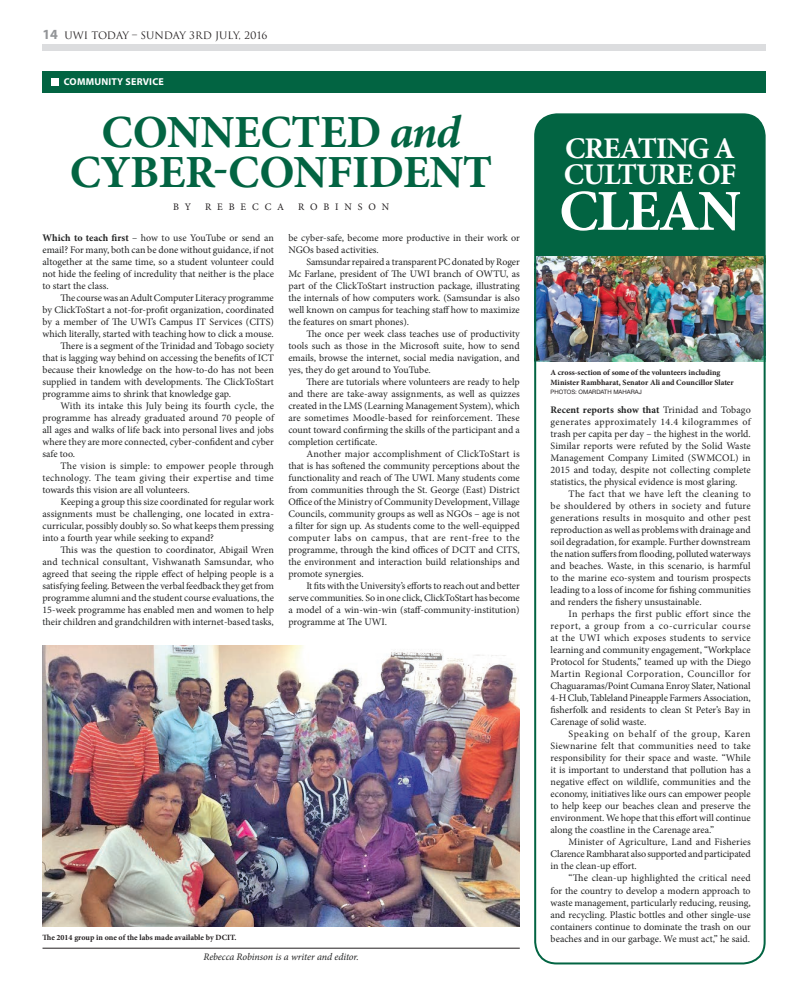
<style>
.page{position:relative;width:794px;height:1007px;background:#fff}
.page>*{position:absolute;margin:0;border:0;box-sizing:border-box;transform-origin:0 0}
.t1{font:700 58px "Minion Pro";letter-spacing:-.03em;color:#fff}
.t2{font:700 46px/40.6px "Minion Pro";letter-spacing:-.01em;color:#026442;text-align:center}
.t3{font:700 30px/26px "Minion Pro";letter-spacing:-.03em;color:#fff}
.t4{font:10px/12px "Minion Pro";color:#222323;text-align:justify}
.t5{font:10px "Minion Pro";letter-spacing:.025em;color:#222323}
.t6{font:italic 10px "Minion Pro";letter-spacing:-.005em;color:#222323}
.t7{font:10px "Trajan";color:#231f20}
.t8{font:10px "Minion Pro";letter-spacing:.59em;color:#231f20}
.t9{font:700 10px "Myriad Pro";letter-spacing:.02em;color:#fff}
.t10{font:700 8px/9.6px "Minion Pro";color:#231f20}
.t11{font:6px "Helvetica Neue";color:#231f20}
.s1{font-family:"Myriad Pro";font-weight:700;font-size:14px;color:#939598}
.s2{font-style:italic}
.s3{font-weight:700}
</style>
<div class="page">
<div style="left:42px;top:44px;width:723px;height:7px;background:#dcdddf"></div>
<img style="left:537px;top:256px;width:225px;height:105px">
<div style="left:535px;top:114px;width:229px;height:142px;background:#026442"></div>
<div style="left:534px;top:113px;width:231px;height:851px;border:2px solid #026442;border-radius:22px"></div>
<div style="left:42px;top:71px;width:723px;height:21px;background:#026442"></div>
<div style="left:52px;top:78px;width:7px;height:8px;background:#fff"></div>
<img style="left:42px;top:645px;width:478px;height:281px">
<hr style="left:42px;top:947px;width:478px;height:1px;background:#231f20">
<p class="t7" style="left:42px;top:29px;width:226px"><span class="s1">14</span> UWI TODAY – SUNDAY 3RD JULY, 2016</p>
<p class="t9" style="left:64px;top:75px;width:102px">COMMUNITY SERVICE</p>
<h2 class="t2" style="left:70px;top:111px;width:424px">CONNECTED <span class="s2">and<br></span>CYBER-CONFIDENT</h2>
<p class="t8" style="left:173px;top:200px;width:20px">B Y</p>
<p class="t8" style="left:205px;top:200px;width:81px">REBECCA</p>
<p class="t8" style="left:298px;top:200px;width:93px">ROBINSON</p>
<p class="t4" style="left:42px;top:231px;width:233px"><span class="s3">Which to teach first</span> – how to use YouTube or send an email? For many, both can be done without guidance, if not altogether at the same time, so a student volunteer could not hide the feeling of incredulity that neither is the place to start the class.</p>
<p class="t4" style="left:60px;top:291px;width:215px">The course was an Adult Computer Literacy programme</p>
<p class="t4" style="left:42px;top:303px;width:233px">by ClickToStart a not-for-profit organization, coordinated</p>
<p class="t4" style="left:42px;top:315px;width:233px">by a member of The UWI’s Campus IT Services (CITS)</p>
<p class="t4" style="left:42px;top:327px;width:233px">which literally, started with teaching how to click a mouse.</p>
<p class="t4" style="left:60px;top:339px;width:215px">There is a segment of the Trinidad and Tobago society</p>
<p class="t4" style="left:42px;top:351px;width:233px">that is lagging way behind on accessing the benefits of ICT</p>
<p class="t4" style="left:42px;top:363px;width:233px">because their knowledge on the how-to-do has not been</p>
<p class="t4" style="left:42px;top:375px;width:233px">supplied in tandem with developments. The ClickToStart</p>
<p class="t4" style="left:42px;top:387px;width:190px">programme aims to shrink that knowledge gap.</p>
<p class="t4" style="left:60px;top:399px;width:215px">With its intake this July being its fourth cycle, the</p>
<p class="t4" style="left:42px;top:411px;width:233px">programme has already graduated around 70 people of</p>
<p class="t4" style="left:42px;top:423px;width:233px">all ages and walks of life back into personal lives and jobs</p>
<p class="t4" style="left:42px;top:435px;width:233px">where they are more connected, cyber-confident and cyber</p>
<p class="t4" style="left:42px;top:447px;width:34px">safe too.</p>
<p class="t5" style="left:60px;top:458px;width:215px">The vision is simple: to empower people through</p>
<p class="t5" style="left:42px;top:470px;width:233px">technology. The team giving their expertise and time</p>
<p class="t4" style="left:42px;top:483px;width:149px">towards this vision are all volunteers.</p>
<p class="t4" style="left:60px;top:495px;width:215px">Keeping a group this size coordinated for regular work</p>
<p class="t4" style="left:42px;top:507px;width:233px">assignments must be challenging, one located in extra-</p>
<p class="t4" style="left:42px;top:519px;width:233px">curricular, possibly doubly so. So what keeps them pressing</p>
<p class="t4" style="left:42px;top:531px;width:173px">into a fourth year while seeking to expand?</p>
<p class="t4" style="left:60px;top:543px;width:215px">This was the question to coordinator, Abigail Wren</p>
<p class="t4" style="left:42px;top:555px;width:233px">and technical consultant, Vishwanath Samsundar, who</p>
<p class="t4" style="left:42px;top:567px;width:233px">agreed that seeing the ripple effect of helping people is a</p>
<p class="t4" style="left:42px;top:579px;width:233px">satisfying feeling. Between the verbal feedback they get from</p>
<p class="t4" style="left:42px;top:591px;width:233px">programme alumni and the student course evaluations, the</p>
<p class="t4" style="left:42px;top:603px;width:233px">15-week programme has enabled men and women to help</p>
<p class="t4" style="left:42px;top:615px;width:233px">their children and grandchildren with internet-based tasks,</p>
<p class="t4" style="left:288px;top:231px;width:233px">be cyber-safe, become more productive in their work or<br>NGOs based activities.</p>
<p class="t4" style="left:288px;top:255px;width:233px;text-indent:18px">Samsundar repaired a transparent PC donated by Roger Mc Farlane, president of The UWI branch of OWTU, as part of the ClickToStart instruction package, illustrating the internals of how computers work. (Samsundar is also well known on campus for teaching staff how to maximize the features on smart phones).</p>
<p class="t4" style="left:288px;top:327px;width:233px;text-indent:18px">The once per week class teaches use of productivity tools such as those in the Microsoft suite, how to send emails, browse the internet, social media navigation, and yes, they do get around to YouTube.</p>
<p class="t4" style="left:288px;top:375px;width:233px;text-indent:18px">There are tutorials where volunteers are ready to help and there are take-away assignments, as well as quizzes created in the LMS (Learning Management System), which are sometimes Moodle-based for reinforcement. These count toward confirming the skills of the participant and a completion certificate.</p>
<p class="t4" style="left:288px;top:447px;width:233px;text-indent:18px">Another major accomplishment of ClickToStart is that is has softened the community perceptions about the functionality and reach of The UWI. Many students come from communities through the St. George (East) District Office of the Ministry of Community Development, Village Councils, community groups as well as NGOs – age is not a filter for sign up. As students come to the well-equipped computer labs on campus, that are rent-free to the programme, through the kind offices of DCIT and CITS, the environment and interaction build relationships and promote synergies.</p>
<p class="t4" style="left:288px;top:579px;width:233px;text-indent:18px">It fits with the University’s efforts to reach out and better serve communities. So in one click, ClickToStart has become a model of a win-win-win (staff-community-institution) programme at The UWI.</p>
<p class="t10" style="left:42px;top:932px;width:196px">The 2014 group in one of the labs made available by DCIT.</p>
<p class="t6" style="left:203px;top:950px;width:157px">Rebecca Robinson is a writer and editor.</p>
<h3 class="t3" style="left:564px;top:135px;width:174px">CREATING A<br>CULTURE OF</h3>
<h1 class="t1" style="left:559px;top:170px;width:183px">CLEAN</h1>
<p class="t10" style="left:550px;top:367px;width:185px">A cross-section of some of the volunteers including<br>Minister Rambharat, Senator Ali and Councillor Slater</p>
<p class="t11" style="left:550px;top:387px;width:93px">PHOTOS: OMARDATH MAHARAJ</p>
<p class="t4" style="left:550px;top:404px;width:202px"><span class="s3">Recent reports show that</span> Trinidad and Tobago generates approximately 14.4 kilogrammes of trash per capita per day – the highest in the world.<br>Similar reports were refuted by the Solid Waste Management Company Limited (SWMCOL) in 2015 and today, despite not collecting complete statistics, the physical evidence is most glaring.</p>
<p class="t4" style="left:550px;top:488px;width:202px;text-indent:18px">The fact that we have left the cleaning to be shouldered by others in society and future generations results in mosquito and other pest reproduction as well as problems with drainage and soil degradation, for example. Further downstream the nation suffers from flooding, polluted waterways and beaches. Waste, in this scenario, is harmful to the marine eco-system and tourism prospects leading to a loss of income for fishing communities and renders the fishery unsustainable.</p>
<p class="t4" style="left:550px;top:608px;width:202px;text-indent:18px">In perhaps the first public effort since the report, a group from a co-curricular course at the UWI which exposes students to service learning and community engagement, “Workplace Protocol for Students,” teamed up with the Diego Martin Regional Corporation, Councillor for Chaguaramas/Point Cumana Enroy Slater, National 4-H Club, Tableland Pineapple Farmers Association, fisherfolk and residents to clean St Peter’s Bay in Carenage of solid waste.</p>
<p class="t4" style="left:550px;top:728px;width:202px;text-indent:18px">Speaking on behalf of the group, Karen Siewnarine felt that communities need to take responsibility for their space and waste. “While it is important to understand that pollution has a negative effect on wildlife, communities and the economy, initiatives like ours can empower people to help keep our beaches clean and preserve the environment. We hope that this effort will continue along the coastline in the Carenage area.”</p>
<p class="t4" style="left:550px;top:836px;width:202px;text-indent:18px">Minister of Agriculture, Land and Fisheries Clarence Rambharat also supported and participated in the clean-up effort.</p>
<p class="t4" style="left:550px;top:872px;width:202px;text-indent:18px">“The clean-up highlighted the critical need for the country to develop a modern approach to waste management, particularly reducing, reusing, and recycling. Plastic bottles and other single-use containers continue to dominate the trash on our beaches and in our garbage. We must act,” he said.</p>
</div>
